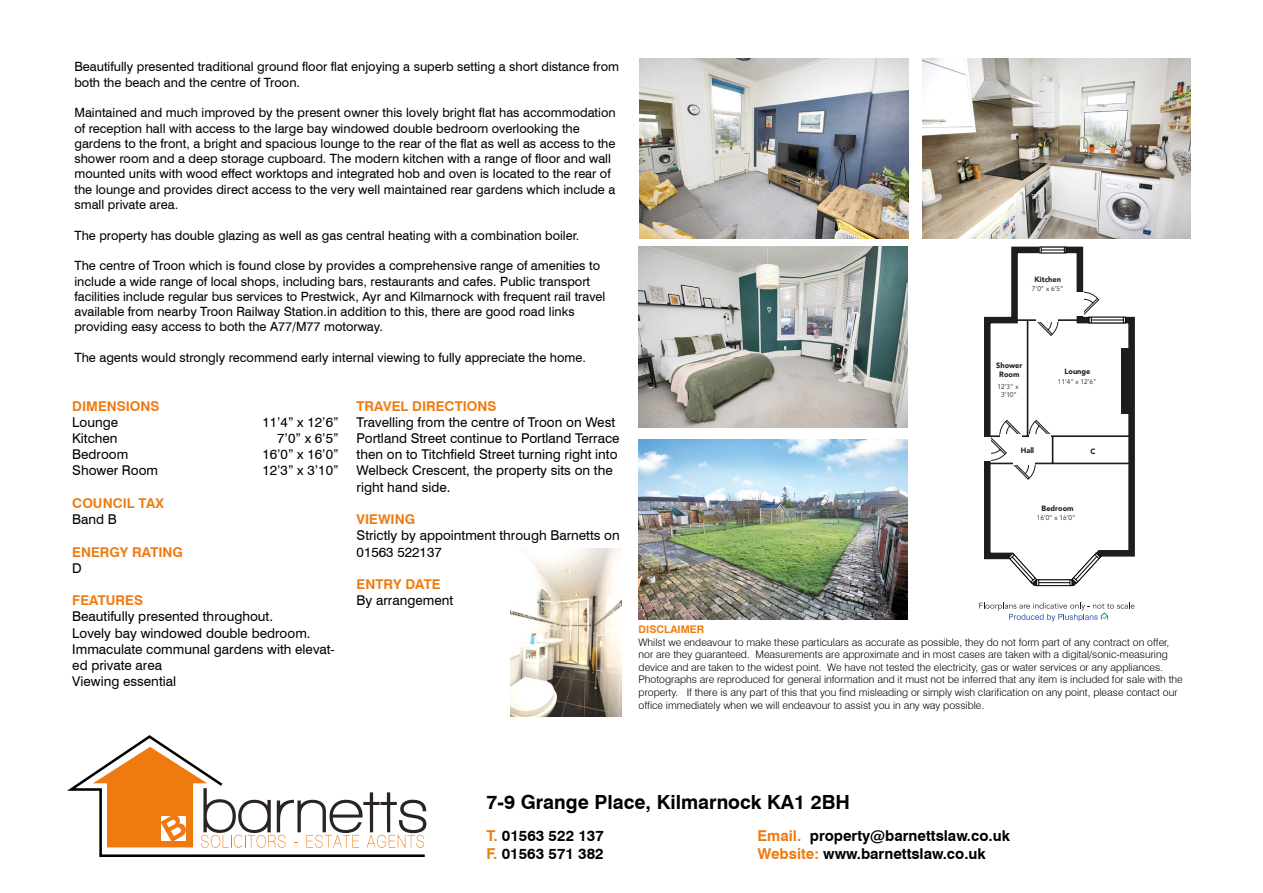
<style>
.page{position:relative;width:1263px;height:893px;background:#fff}
.page>*{position:absolute;margin:0;border:0;box-sizing:border-box;transform-origin:0 0}
.t1{font:700 19.5px "Swiss 721 BT";color:#000}
.t2{font:700 15px/18px "Swiss 721 BT";color:#000}
.t3{font:13.5px/16.2px "Swiss 721 BT";color:#000}
.t4{font:700 13.5px "Swiss 721 BT";color:#ef7b10}
.t5{font:12.75px/15.3px "Swiss 721 BT";color:#000}
.t6{font:300 10.5px/12.6px "Swiss 721 BT";color:#000}
.t7{font:700 10.5px "Swiss 721 BT";color:#ef7b10}
.t8{font:900 7.65px/8.9px "Avenir";color:#1d1e1c;text-align:center}
.t9{font:6.75px/7.8px "Avenir";color:#1d1e1c;text-align:center}
.s1{color:#ef7b10}
</style>
<div class="page">
<img style="left:639px;top:247px;width:268px;height:180px">
<img style="left:639px;top:439px;width:268px;height:181px">
<img style="left:640px;top:58px;width:268px;height:181px">
<img style="left:922px;top:58px;width:269px;height:181px">
<svg style="left:67px;top:735px;width:360px;height:122px"></svg>
<svg style="left:979px;top:602px;width:155px;height:19px"></svg>
<svg style="left:984px;top:247px;width:151px;height:340px"></svg>
<hr style="left:1014px;top:319px;width:66px;height:2px;background:#1d1e1c">
<hr style="left:987px;top:435px;width:142px;height:2px;background:#1d1e1c">
<hr style="left:987px;top:463px;width:144px;height:1px;background:#1d1e1c">
<hr style="left:1027px;top:320px;width:1px;height:116px;background:#1d1e1c">
<div style="left:1121px;top:348px;width:8px;height:65px;background:#1d1e1c"></div>
<div style="left:983px;top:437px;width:8px;height:24px;background:#fff"></div>
<svg style="left:989px;top:419px;width:64px;height:62px"></svg>
<hr style="left:1000px;top:435px;width:21px;height:3px;background:#fff">
<svg style="left:1035px;top:321px;width:24px;height:16px"></svg>
<hr style="left:1036px;top:318px;width:22px;height:3px;background:#fff">
<div style="left:1076px;top:292px;width:7px;height:23px;background:#fff"></div>
<svg style="left:1039px;top:580px;width:31px;height:6px"></svg>
<hr style="left:1039px;top:582px;width:31px;height:1px;background:#000">
<svg style="left:1070px;top:553px;width:31px;height:33px"></svg>
<svg style="left:1008px;top:553px;width:31px;height:33px"></svg>
<div style="left:1039px;top:247px;width:27px;height:6px;border:1px solid #000"></div>
<svg style="left:1041px;top:247px;width:24px;height:6px"></svg>
<svg style="left:1100px;top:317px;width:25px;height:6px"></svg>
<svg style="left:1082px;top:291px;width:18px;height:32px"></svg>
<hr style="left:1091px;top:320px;width:32px;height:1px;background:#000">
<img style="left:510px;top:549px;width:111px;height:167px">
<p class="t5" style="left:74px;top:59px;width:546px">Beautifully presented traditional ground floor flat enjoying a superb setting a short distance from both the beach and the centre of Troon.</p>
<p class="t5" style="left:74px;top:105px;width:543px">Maintained and much improved by the present owner this lovely bright flat has accommodation of reception hall with access to the large bay windowed double bedroom overlooking the gardens to the front, a bright and spacious lounge to the rear of the flat as well as access to the shower room and a deep storage cupboard. The modern kitchen with a range of floor and wall mounted units with wood effect worktops and integrated hob and oven is located to the rear of the lounge and provides direct access to the very well maintained rear gardens which include a small private area.</p>
<p class="t5" style="left:74px;top:227px;width:506px">The property has double glazing as well as gas central heating with a combination boiler.</p>
<p class="t5" style="left:74px;top:258px;width:532px">The centre of Troon which is found close by provides a comprehensive range of amenities to include a wide range of local shops, including bars, restaurants and cafes. Public transport facilities include regular bus services to Prestwick, Ayr and Kilmarnock with frequent rail travel available from nearby Troon Railway Station.in addition to this, there are good road links providing easy access to both the A77/M77 motorway.</p>
<p class="t5" style="left:74px;top:350px;width:513px">The agents would strongly recommend early internal viewing to fully appreciate the home.</p>
<p class="t4" style="left:72px;top:398px;width:89px">DIMENSIONS</p>
<p class="t3" style="left:72px;top:414px;width:47px">Lounge</p>
<p class="t3" style="left:262px;top:414px;width:78px">11’4” x 12’6”</p>
<p class="t3" style="left:72px;top:430px;width:47px">Kitchen</p>
<p class="t3" style="left:277px;top:430px;width:63px">7’0” x 6’5”</p>
<p class="t3" style="left:72px;top:446px;width:58px">Bedroom</p>
<p class="t3" style="left:262px;top:446px;width:78px">16’0” x 16’0”</p>
<p class="t3" style="left:72px;top:462px;width:87px">Shower Room</p>
<p class="t3" style="left:262px;top:462px;width:78px">12’3” x 3’10”</p>
<p class="t4" style="left:72px;top:495px;width:93px">COUNCIL TAX</p>
<p class="t3" style="left:72px;top:511px;width:46px">Band B</p>
<p class="t4" style="left:72px;top:543px;width:112px">ENERGY RATING</p>
<p class="t3" style="left:72px;top:560px;width:11px">D</p>
<p class="t4" style="left:72px;top:592px;width:72px">FEATURES</p>
<p class="t3" style="left:72px;top:608px;width:264px">Beautifully presented throughout.<br>Lovely bay windowed double bedroom.<br>Immaculate communal gardens with elevat&shy;ed private area<br>Viewing essential</p>
<p class="t4" style="left:357px;top:398px;width:141px">TRAVEL DIRECTIONS</p>
<p class="t3" style="left:357px;top:414px;width:264px">Travelling from the centre of Troon on West Portland Street continue to Portland Terrace then on to Titchfield Street turning right into Welbeck Crescent, the property sits on the right hand side.</p>
<p class="t4" style="left:357px;top:511px;width:60px">VIEWING</p>
<p class="t3" style="left:357px;top:527px;width:265px">Strictly by appointment through Barnetts on<br>01563 522137</p>
<p class="t4" style="left:357px;top:576px;width:86px">ENTRY DATE</p>
<p class="t3" style="left:357px;top:592px;width:98px">By arrangement</p>
<p class="t8" style="left:1034px;top:275px;width:28px">Kitchen</p>
<p class="t9" style="left:1032px;top:285px;width:33px">7’0” x 6’5”</p>
<p class="t8" style="left:996px;top:361px;width:28px">Shower<br>Room</p>
<p class="t9" style="left:997px;top:383px;width:23px">12’3” x<br>3’10”</p>
<p class="t8" style="left:1064px;top:367px;width:27px">Lounge</p>
<p class="t9" style="left:1058px;top:378px;width:40px">11’4” x 12’6”</p>
<p class="t8" style="left:1021px;top:446px;width:15px">Hall</p>
<p class="t8" style="left:1090px;top:447px;width:7px">C</p>
<p class="t8" style="left:1041px;top:504px;width:34px">Bedroom</p>
<p class="t9" style="left:1037px;top:514px;width:40px">16’0” x 16’0”</p>
<p class="t7" style="left:639px;top:623px;width:67px">DISCLAIMER</p>
<p class="t6" style="left:639px;top:636px;width:546px">Whilst we endeavour to make these particulars as accurate as possible, they do not form part of any contract on offer, nor are they guaranteed. Measurements are approximate and in most cases are taken with a digital/sonic-measuring device and are taken to the widest point. We have not tested the electricity, gas or water services or any appliances.<br>Photographs are reproduced for general information and it must not be inferred that any item is included for sale with the property. If there is any part of this that you find misleading or simply wish clarification on any point, please contact our office immediately when we will endeavour to assist you in any way possible.</p>
<h1 class="t1" style="left:486px;top:791px;width:365px">7-9 Grange Place, Kilmarnock KA1 2BH</h1>
<p class="t2" style="left:486px;top:826px;width:119px"><span class="s1">T.</span> 01563 522 137<br><span class="s1">F.</span> 01563 571 382</p>
<p class="t2" style="left:757px;top:826px;width:254px"><span class="s1">Email.</span> property@barnettslaw.co.uk<br><span class="s1">Website:</span> www.barnettslaw.co.uk</p>
</div>
